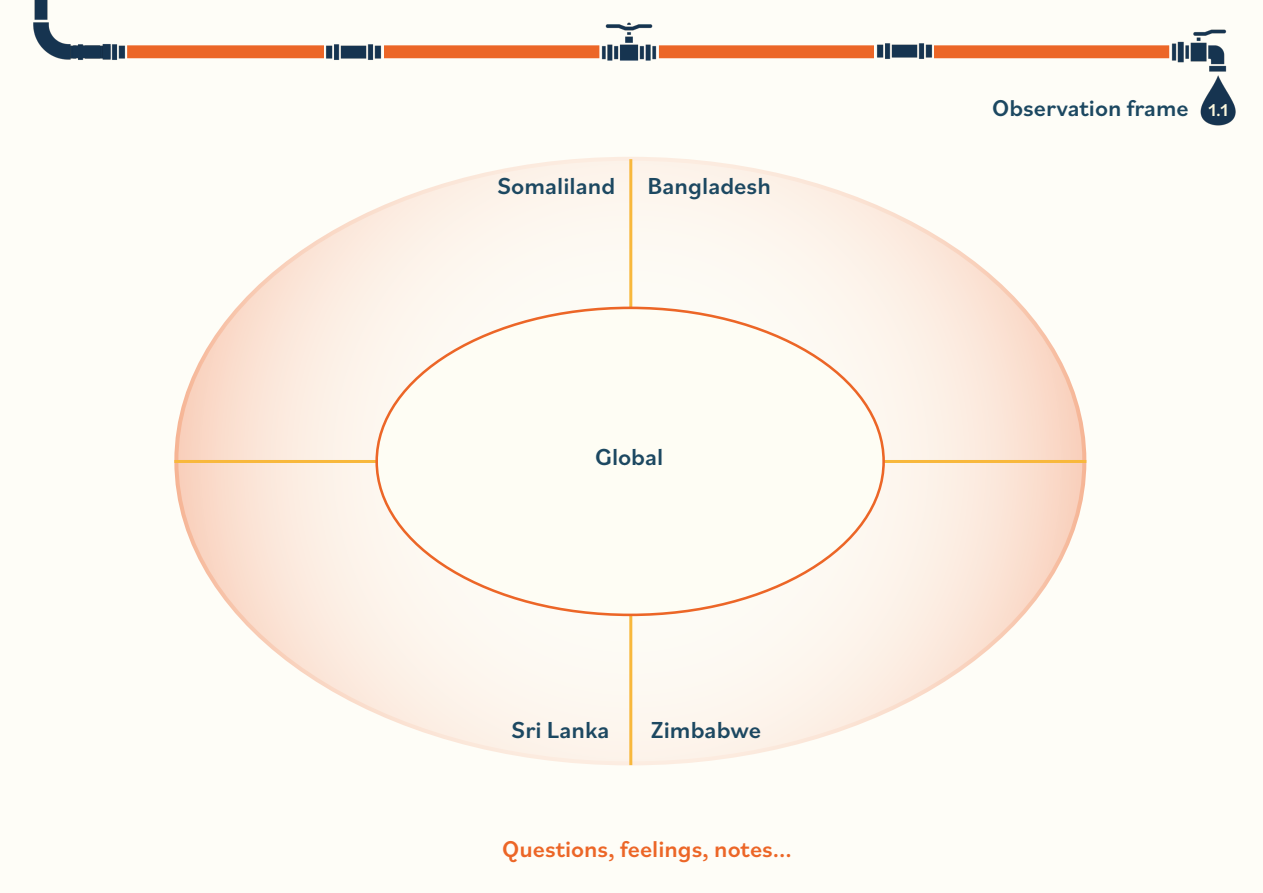
<style>
.page{position:relative;width:1263px;height:893px;background:#fefdf7}
.page>*{position:absolute;margin:0;border:0;box-sizing:border-box;transform-origin:0 0}
.t1{font:500 24.3px "Bilo";color:#1c4861}
.t2{font:500 24px "Bilo";color:#ec6627}
.t3{font:500 24px "Bilo";color:#1c4861}
.t4{font:500 18px "Bilo";color:#fdf9de}
</style>
<div class="page">
<svg style="left:176px;top:159px;width:908px;height:604px;fill:#fcf2e9"></svg>
<hr style="left:629px;top:159px;width:3px;height:606px;background:#f8b83c">
<hr style="left:174px;top:460px;width:912px;height:3px;background:#f8b83c">
<div style="left:377px;top:308px;width:507px;height:307px;background:#fefdf4;border-radius:50%"></div>
<img style="left:599px;top:22px;width:60px;height:39px">
<img style="left:115px;top:44px;width:11px;height:16px">
<img style="left:1169px;top:29px;width:58px;height:43px">
<img style="left:33px;top:0;width:82px;height:60px">
<img style="left:1200px;top:75px;width:36px;height:51px">
<div style="left:127px;top:45px;width:472px;height:13px;background:#ec6627"></div>
<div style="left:659px;top:45px;width:510px;height:13px;background:#ec6627"></div>
<img style="left:324px;top:44px;width:59px;height:16px">
<img style="left:874px;top:43px;width:60px;height:16px">
<p class="t1" style="left:498px;top:169px;width:119px">Somaliland</p>
<p class="t1" style="left:648px;top:169px;width:125px">Bangladesh</p>
<p class="t1" style="left:595px;top:441px;width:70px">Global</p>
<p class="t1" style="left:512px;top:713px;width:99px">Sri Lanka</p>
<p class="t1" style="left:651px;top:713px;width:112px">Zimbabwe</p>
<p class="t2" style="left:502px;top:833px;width:291px">Questions, feelings, notes...</p>
<p class="t3" style="left:992px;top:91px;width:198px">Observation frame</p>
<p class="t4" style="left:1208px;top:97px;width:21px">1.1</p>
</div>
